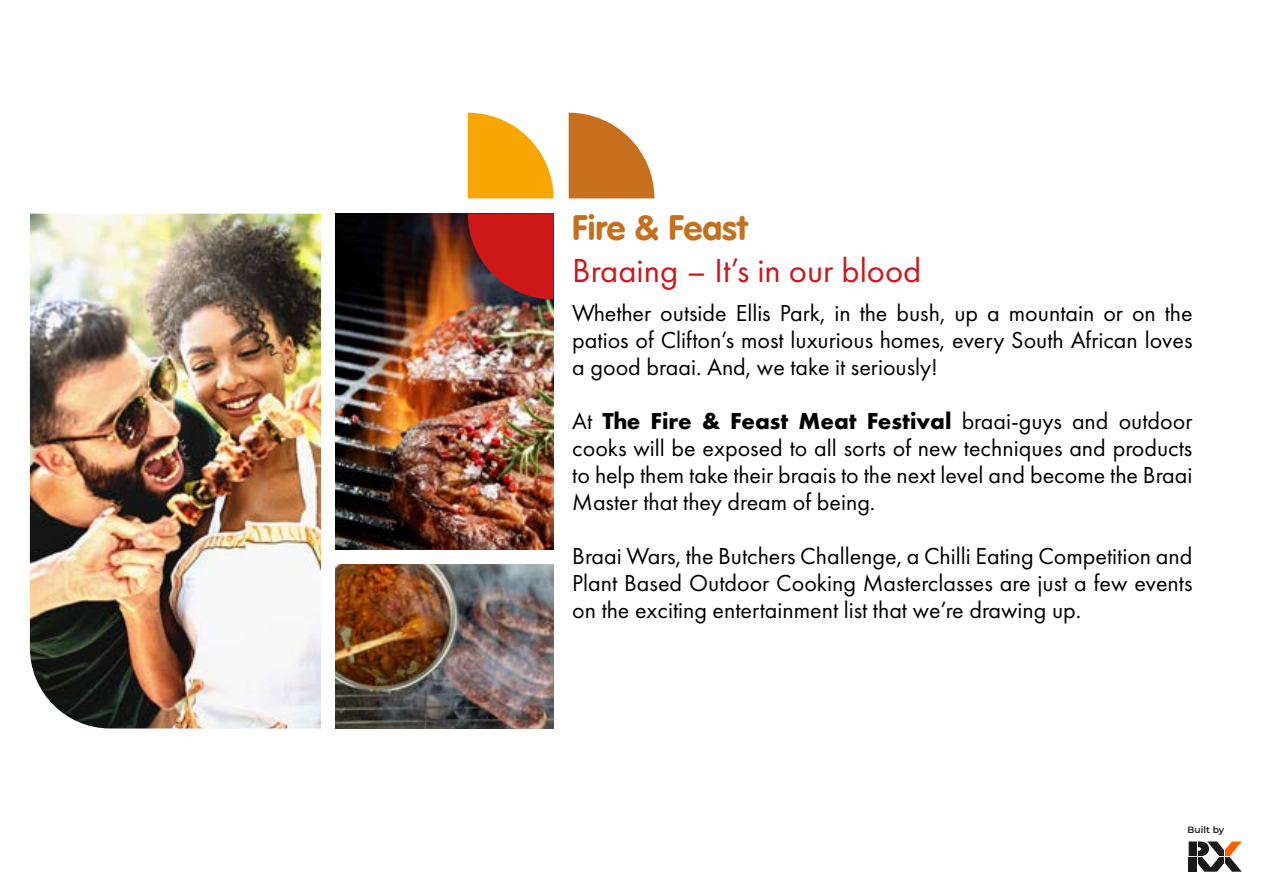
<style>
.page{position:relative;width:1263px;height:893px;background:#fff}
.page>*{position:absolute;margin:0;border:0;box-sizing:border-box;transform-origin:0 0}
.t1{font:34.65px "Futura PT";color:#cd1719}
.t2{font:34.65px "VAG Rounded Bold";color:#c66f1d}
.t3{font:24px/27px "Futura PT";color:#000;text-align:justify}
.t4{font:600 9.15px "Montserrat";color:#1a1a1a}
.s1{font-weight:700}
</style>
<div class="page">
<img style="left:335px;top:214px;width:219px;height:335px">
<img style="left:30px;top:214px;width:291px;height:514px">
<svg style="left:569px;top:113px;width:85px;height:85px"></svg>
<svg style="left:468px;top:113px;width:85px;height:85px"></svg>
<svg style="left:468px;top:214px;width:85px;height:85px;background:#af1e21"></svg>
<img style="left:335px;top:565px;width:219px;height:163px">
<svg style="left:1189px;top:841px;width:53px;height:31px"></svg>
<div style="left:1189px;top:857px;width:8px;height:15px;background:#1a1a1a"></div>
<h1 class="t2" style="left:572px;top:208px;width:176px">Fire &amp; Feast</h1>
<h1 class="t1" style="left:572px;top:250px;width:351px">Braaing – It’s in our blood</h1>
<p class="t3" style="left:572px;top:299px;width:622px">Whether outside Ellis Park, in the bush, up a mountain or on the patios of Clifton’s most luxurious homes, every South African loves a good braai. And, we take it seriously!</p>
<p class="t3" style="left:572px;top:407px;width:622px">At <span class="s1">The Fire &amp; Feast Meat Festival</span> braai-guys and outdoor cooks will be exposed to all sorts of new techniques and products to help them take their braais to the next level and become the Braai Master that they dream of being.</p>
<p class="t3" style="left:572px;top:542px;width:622px">Braai Wars, the Butchers Challenge, a Chilli Eating Competition and Plant Based Outdoor Cooking Masterclasses are just a few events on the exciting entertainment list that we’re drawing up.</p>
<p class="t4" style="left:1187px;top:824px;width:38px">Built by</p>
</div>
